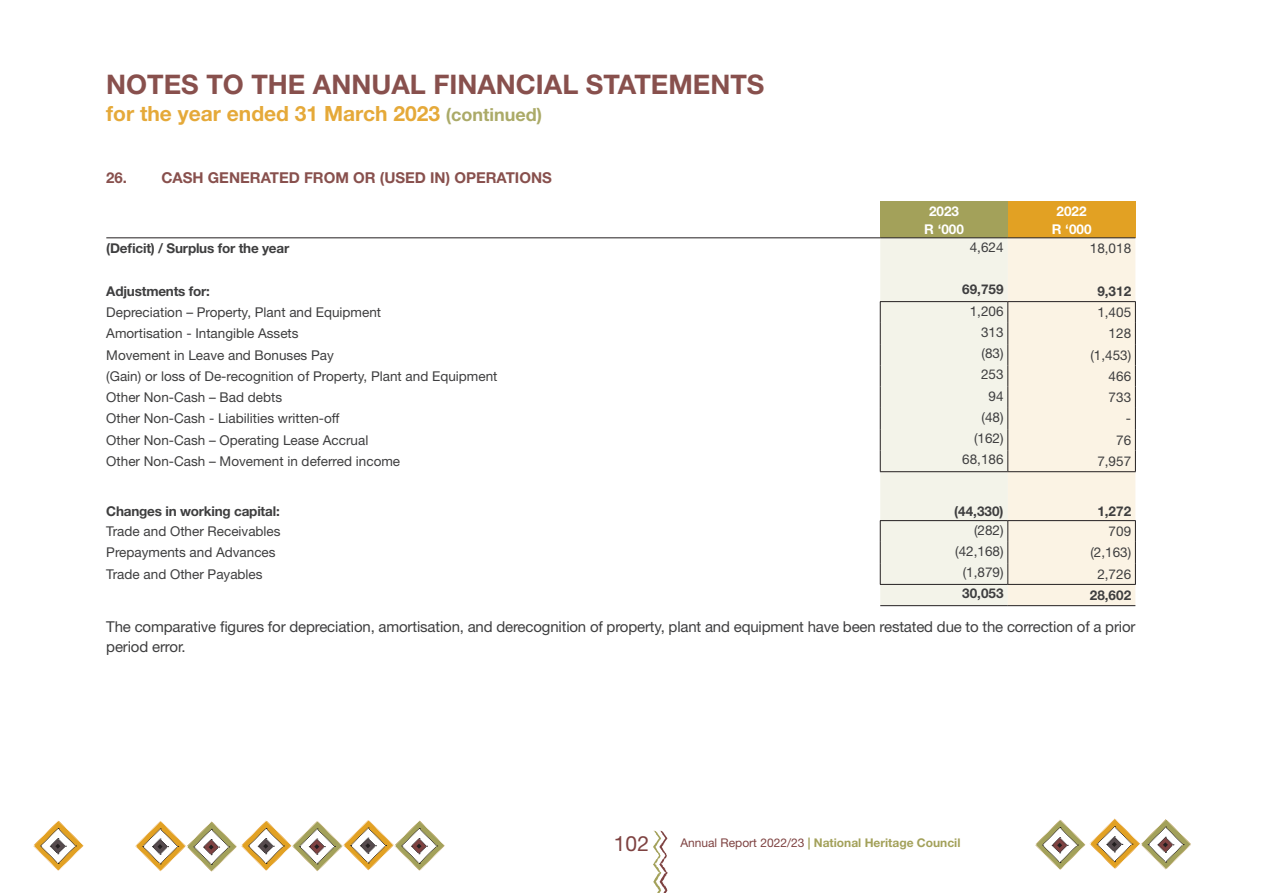
<style>
.page{position:relative;width:1263px;height:893px;background:#fff}
.page>*{position:absolute;margin:0;border:0;box-sizing:border-box;transform-origin:0 0}
.t1{font:700 27px "Helvetica Neue LT Std";color:#88504d}
.t2{font:700 21px "Helvetica Neue LT Std";color:#e5a939}
.t3{font:21px "Helvetica Neue LT Std";color:#7e4241}
.t4{font:15px/19.5px "Helvetica Neue LT Std";letter-spacing:-.01em;color:#3e3e3f}
.t5{font:700 15px "Helvetica Neue LT Std";color:#88504d}
.t6{font:13.5px "Helvetica Neue LT Std";color:#3e3e3f}
.t7{font:700 13.5px "Helvetica Neue LT Std";letter-spacing:-.015em;color:#3e3e3f}
.t8{font:700 13.5px/18px "Helvetica Neue LT Std";color:#fff;text-align:center}
.t9{font:700 12px "Helvetica Neue LT Std";color:#a3a15a}
.s1{font-size:18px;color:#abaa68}
.s2{font-weight:400;color:#7e4241}
</style>
<div class="page">
<div style="left:880px;top:202px;width:128px;height:36px;background:#a3a15a"></div>
<div style="left:1008px;top:202px;width:127px;height:36px;background:#e2a123"></div>
<div style="left:880px;top:238px;width:128px;height:367px;background:#f3f3e9"></div>
<div style="left:1008px;top:238px;width:127px;height:367px;background:#fbf3e4"></div>
<hr style="left:106px;top:237px;width:774px;height:1px;background:#231f20">
<hr style="left:880px;top:237px;width:128px;height:1px;background:#231f20">
<hr style="left:1008px;top:237px;width:127px;height:1px;background:#231f20">
<hr style="left:880px;top:301px;width:128px;height:1px;background:#231f20">
<hr style="left:1008px;top:301px;width:128px;height:1px;background:#231f20">
<svg style="left:880px;top:302px;width:1px;height:169px"></svg>
<svg style="left:1007px;top:302px;width:1px;height:169px"></svg>
<svg style="left:1135px;top:302px;width:1px;height:169px"></svg>
<hr style="left:880px;top:471px;width:128px;height:1px;background:#231f20">
<hr style="left:1008px;top:471px;width:128px;height:1px;background:#231f20">
<hr style="left:880px;top:520px;width:128px;height:1px;background:#231f20">
<hr style="left:1008px;top:520px;width:128px;height:1px;background:#231f20">
<svg style="left:880px;top:521px;width:1px;height:63px"></svg>
<svg style="left:1007px;top:521px;width:1px;height:63px"></svg>
<svg style="left:1135px;top:521px;width:1px;height:63px"></svg>
<hr style="left:880px;top:584px;width:128px;height:1px;background:#231f20">
<hr style="left:1008px;top:584px;width:128px;height:1px;background:#231f20">
<hr style="left:880px;top:605px;width:128px;height:1px;background:#231f20">
<hr style="left:1008px;top:605px;width:127px;height:1px;background:#231f20">
<svg style="left:33px;top:820px;width:51px;height:51px"></svg>
<svg style="left:135px;top:820px;width:310px;height:52px"></svg>
<svg style="left:1035px;top:818px;width:156px;height:52px"></svg>
<svg style="left:653px;top:830px;width:15px;height:63px"></svg>
<h1 class="t1" style="left:106px;top:67px;width:660px">NOTES TO THE ANNUAL FINANCIAL STATEMENTS</h1>
<h2 class="t2" style="left:106px;top:100px;width:437px">for the year ended 31 March 2023 <span class="s1">(continued)</span></h2>
<p class="t5" style="left:106px;top:168px;width:447px">26. CASH GENERATED FROM OR (USED IN) OPERATIONS</p>
<p class="t8" style="left:924px;top:201px;width:41px">2023<br>R ‘000</p>
<p class="t8" style="left:1052px;top:201px;width:41px">2022<br>R ‘000</p>
<p class="t7" style="left:106px;top:240px;width:184px">(Deficit) / Surplus for the year</p>
<p class="t6" style="left:970px;top:239px;width:35px">4,624</p>
<p class="t6" style="left:1090px;top:240px;width:43px">18,018</p>
<p class="t7" style="left:106px;top:283px;width:105px">Adjustments for:</p>
<p class="t7" style="left:962px;top:281px;width:43px">69,759</p>
<p class="t7" style="left:1097px;top:283px;width:35px">9,312</p>
<p class="t6" style="left:106px;top:304px;width:276px">Depreciation – Property, Plant and Equipment</p>
<p class="t6" style="left:970px;top:303px;width:35px">1,206</p>
<p class="t6" style="left:1097px;top:304px;width:35px">1,405</p>
<p class="t6" style="left:106px;top:325px;width:194px">Amortisation - Intangible Assets</p>
<p class="t6" style="left:981px;top:324px;width:24px">313</p>
<p class="t6" style="left:1109px;top:325px;width:24px">128</p>
<p class="t6" style="left:106px;top:347px;width:229px">Movement in Leave and Bonuses Pay</p>
<p class="t6" style="left:981px;top:345px;width:24px">(83)</p>
<p class="t6" style="left:1090px;top:347px;width:42px">(1,453)</p>
<p class="t6" style="left:106px;top:368px;width:393px">(Gain) or loss of De-recognition of Property, Plant and Equipment</p>
<p class="t6" style="left:981px;top:366px;width:24px">253</p>
<p class="t6" style="left:1109px;top:368px;width:24px">466</p>
<p class="t6" style="left:106px;top:389px;width:177px">Other Non-Cash – Bad debts</p>
<p class="t6" style="left:988px;top:388px;width:17px">94</p>
<p class="t6" style="left:1109px;top:389px;width:24px">733</p>
<p class="t6" style="left:106px;top:411px;width:235px">Other Non-Cash - Liabilities written-off</p>
<p class="t6" style="left:981px;top:409px;width:24px">(48)</p>
<p class="t6" style="left:1126px;top:411px;width:7px">-</p>
<p class="t6" style="left:106px;top:432px;width:264px">Other Non-Cash – Operating Lease Accrual</p>
<p class="t6" style="left:974px;top:430px;width:31px">(162)</p>
<p class="t6" style="left:1116px;top:432px;width:17px">76</p>
<p class="t6" style="left:106px;top:453px;width:295px">Other Non-Cash – Movement in deferred income</p>
<p class="t6" style="left:962px;top:451px;width:43px">68,186</p>
<p class="t6" style="left:1097px;top:453px;width:35px">7,957</p>
<p class="t7" style="left:106px;top:503px;width:175px">Changes in working capital:</p>
<p class="t7" style="left:954px;top:503px;width:51px">(44,330)</p>
<p class="t7" style="left:1097px;top:503px;width:35px">1,272</p>
<p class="t6" style="left:106px;top:523px;width:176px">Trade and Other Receivables</p>
<p class="t6" style="left:974px;top:522px;width:31px">(282)</p>
<p class="t6" style="left:1109px;top:523px;width:24px">709</p>
<p class="t6" style="left:106px;top:544px;width:171px">Prepayments and Advances</p>
<p class="t6" style="left:955px;top:543px;width:50px">(42,168)</p>
<p class="t6" style="left:1090px;top:544px;width:42px">(2,163)</p>
<p class="t6" style="left:106px;top:566px;width:158px">Trade and Other Payables</p>
<p class="t6" style="left:963px;top:564px;width:42px">(1,879)</p>
<p class="t6" style="left:1097px;top:566px;width:35px">2,726</p>
<p class="t7" style="left:962px;top:585px;width:43px">30,053</p>
<p class="t7" style="left:1090px;top:587px;width:43px">28,602</p>
<p class="t4" style="left:106px;top:617px;width:1031px">The comparative figures for depreciation, amortisation, and derecognition of property, plant and equipment have been restated due to the correction of a prior period error.</p>
<h2 class="t3" style="left:614px;top:831px;width:37px">102</h2>
<p class="t9" style="left:680px;top:835px;width:282px"><span class="s2">Annual Report 2022/23</span> | National Heritage Council</p>
</div>
